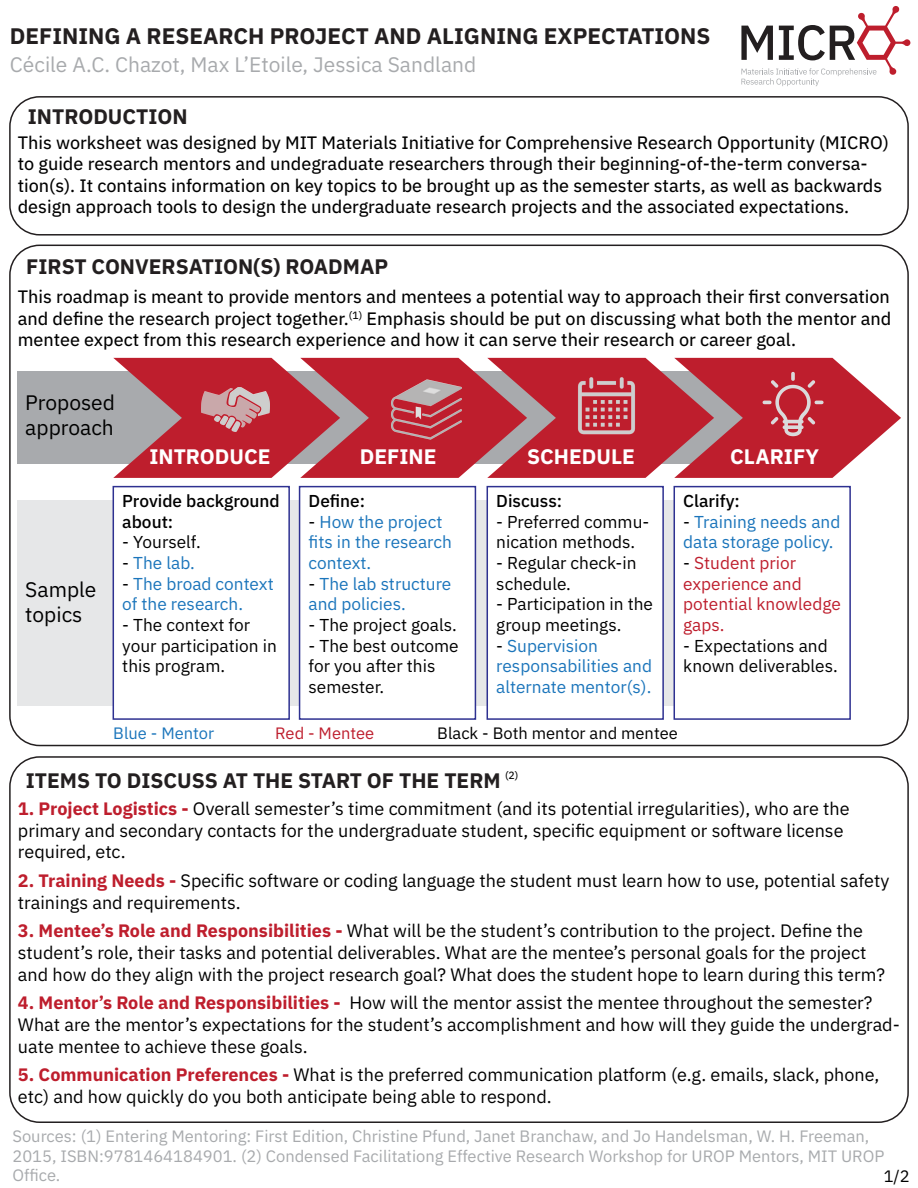
<style>
.page{position:relative;width:918px;height:1188px;background:#fff}
.page>*{position:absolute;margin:0;border:0;box-sizing:border-box;transform-origin:0 0}
.t1{font:700 22.5px "IBM Plex Sans";color:#231f20}
.t2{font:700 21px "IBM Plex Sans";color:#231f20}
.t3{font:21px "IBM Plex Sans";color:#a8aaad}
.t4{font:700 21px "IBM Plex Sans";color:#fff}
.t5{font:21px/25.2px "IBM Plex Sans";color:#000}
.t6{font:18px/21.6px "IBM Plex Sans";color:#000}
.t7{font:18px/21.6px "IBM Plex Sans Text";color:#000}
.t8{font:17.25px/20.7px "IBM Plex Sans";color:#000}
.t9{font:17.25px/20.7px "IBM Plex Sans";color:#1b75bb}
.t10{font:17.25px/20.7px "IBM Plex Sans";color:#be1e2d}
.t11{font:500 17.25px "IBM Plex Sans";color:#000}
.t12{font:16.5px/19.8px "IBM Plex Sans";color:#a8aaad}
.t13{font:16.5px "IBM Plex Sans";color:#000}
.t14{font:16.5px "IBM Plex Sans";color:#1b75bb}
.t15{font:16.5px "IBM Plex Sans";color:#be1e2d}
.s1{color:#000}
.s2{font-weight:700;color:#be1e2d}
</style>
<div class="page">
<div style="left:18px;top:500px;width:818px;height:206px;background:#e6e7e8"></div>
<div style="left:113px;top:486px;width:177px;height:234px;background:#fff;border:2px solid #2e3191"></div>
<div style="left:299px;top:486px;width:177px;height:234px;background:#fff;border:2px solid #2e3191"></div>
<div style="left:487px;top:486px;width:177px;height:234px;background:#fff;border:2px solid #2e3191"></div>
<div style="left:674px;top:486px;width:177px;height:234px;background:#fff;border:2px solid #2e3191"></div>
<div style="left:9px;top:756px;width:900px;height:367px;border:2px solid #231f20;border-radius:30px"></div>
<svg style="left:741px;top:6px;width:169px;height:80px"></svg>
<div style="left:9px;top:96px;width:900px;height:140px;border:2px solid #231f20;border-radius:30px"></div>
<div style="left:18px;top:372px;width:818px;height:92px;background:#a8aaad"></div>
<svg style="left:113px;top:358px;width:788px;height:120px"></svg>
<img style="left:389px;top:371px;width:76px;height:77px">
<img style="left:201px;top:387px;width:68px;height:45px">
<img style="left:559px;top:362px;width:94px;height:95px">
<img style="left:761px;top:371px;width:65px;height:66px">
<h3 class="t1" style="left:10px;top:18px;width:702px">DEFINING A RESEARCH PROJECT AND ALIGNING EXPECTATIONS</h3>
<p class="t3" style="left:10px;top:48px;width:468px">Cécile A.C. Chazot, Max L’Etoile, Jessica Sandland</p>
<p class="t2" style="left:28px;top:99px;width:161px">INTRODUCTION</p>
<p class="t7" style="left:18px;top:130px;width:873px">This worksheet was designed by MIT Materials Initiative for Comprehensive Research Opportunity (MICRO) to guide research mentors and undegraduate researchers through their beginning-of-the-term conversa&shy;tion(s). It contains information on key topics to be brought up as the semester starts, as well as backwards design approach tools to design the undergraduate research projects and the associated expectations.</p>
<p class="t2" style="left:26px;top:250px;width:364px">FIRST CONVERSATION(S) ROADMAP</p>
<p class="t7" style="left:18px;top:285px;width:875px;text-align:justify">This roadmap is meant to provide mentors and mentees a potential way to approach their first conversation and define the research project together.<sup>(1)</sup> Emphasis should be put on discussing what both the mentor and mentee expect from this research experience and how it can serve their research or career goal.</p>
<p class="t5" style="left:25px;top:388px;width:91px">Proposed approach</p>
<p class="t4" style="left:149px;top:440px;width:123px">INTRODUCE</p>
<p class="t4" style="left:360px;top:440px;width:78px">DEFINE</p>
<p class="t4" style="left:527px;top:440px;width:109px">SCHEDULE</p>
<p class="t4" style="left:730px;top:440px;width:90px">CLARIFY</p>
<p class="t11" style="left:122px;top:487px;width:159px">Provide background</p>
<p class="t11" style="left:309px;top:487px;width:58px">Define:</p>
<p class="t11" style="left:496px;top:487px;width:67px">Discuss:</p>
<p class="t11" style="left:683px;top:487px;width:58px">Clarify:</p>
<p class="t11" style="left:122px;top:508px;width:53px">about:</p>
<p class="t9" style="left:309px;top:510px;width:135px"><span class="s1">-</span> How the project</p>
<p class="t8" style="left:496px;top:510px;width:155px">- Preferred commu-</p>
<p class="t9" style="left:683px;top:510px;width:159px"><span class="s1">-</span> Training needs and</p>
<p class="t8" style="left:122px;top:530px;width:80px">- Yourself.</p>
<p class="t9" style="left:309px;top:530px;width:145px">fits in the research</p>
<p class="t8" style="left:496px;top:530px;width:140px">nication methods.</p>
<p class="t9" style="left:683px;top:530px;width:152px">data storage policy.</p>
<p class="t9" style="left:122px;top:551px;width:74px"><span class="s1">-</span> The lab.</p>
<p class="t9" style="left:309px;top:551px;width:64px">context.</p>
<p class="t8" style="left:496px;top:551px;width:142px">- Regular check-in</p>
<p class="t10" style="left:683px;top:551px;width:114px"><span class="s1">-</span> Student prior</p>
<p class="t5" style="left:25px;top:575px;width:73px">Sample topics</p>
<p class="t9" style="left:122px;top:572px;width:153px"><span class="s1">-</span> The broad context of the research.</p>
<p class="t8" style="left:122px;top:613px;width:129px">- The context for</p>
<p class="t9" style="left:309px;top:572px;width:144px"><span class="s1">-</span> The lab structure and policies.</p>
<p class="t8" style="left:309px;top:613px;width:150px">- The project goals.</p>
<p class="t8" style="left:496px;top:572px;width:76px">schedule.</p>
<p class="t8" style="left:496px;top:592px;width:158px">- Participation in the group meetings.</p>
<p class="t10" style="left:683px;top:572px;width:159px">experience and potential knowledge gaps.</p>
<p class="t8" style="left:122px;top:634px;width:156px">your participation in</p>
<p class="t8" style="left:309px;top:634px;width:152px">- The best outcome</p>
<p class="t9" style="left:496px;top:634px;width:103px"><span class="s1">-</span> Supervision</p>
<p class="t8" style="left:683px;top:634px;width:146px">- Expectations and</p>
<p class="t8" style="left:122px;top:655px;width:104px">this program.</p>
<p class="t8" style="left:309px;top:655px;width:128px">for you after this</p>
<p class="t9" style="left:496px;top:655px;width:157px">responsabilities and</p>
<p class="t8" style="left:683px;top:655px;width:156px">known deliverables.</p>
<p class="t8" style="left:309px;top:675px;width:77px">semester.</p>
<p class="t9" style="left:496px;top:675px;width:157px">alternate mentor(s).</p>
<p class="t14" style="left:113px;top:721px;width:102px">Blue - Mentor</p>
<p class="t15" style="left:275px;top:721px;width:100px">Red - Mentee</p>
<p class="t13" style="left:437px;top:721px;width:242px">Black - Both mentor and mentee</p>
<p class="t2" style="left:26px;top:764px;width:494px">ITEMS TO DISCUSS AT THE START OF THE TERM <sup>(2)</sup></p>
<p class="t6" style="left:18px;top:796px;width:833px"><span class="s2">1. Project Logistics -</span> Overall semester’s time commitment (and its potential irregularities), who are the primary and secondary contacts for the undergraduate student, specific equipment or software license required, etc.</p>
<p class="t6" style="left:18px;top:868px;width:873px"><span class="s2">2. Training Needs -</span> Specific software or coding language the student must learn how to use, potential safety trainings and requirements.</p>
<p class="t6" style="left:18px;top:919px;width:869px"><span class="s2">3. Mentee’s Role and Responsibilities -</span> What will be the student’s contribution to the project. Define the student’s role, their tasks and potential deliverables. What are the mentee’s personal goals for the project and how do they align with the project research goal? What does the student hope to learn during this term?</p>
<p class="t6" style="left:18px;top:991px;width:883px"><span class="s2">4. Mentor’s Role and Responsibilities -</span> How will the mentor assist the mentee throughout the semester?<br>What are the mentor’s expectations for the student’s accomplishment and how will they guide the undergrad&shy;uate mentee to achieve these goals.</p>
<p class="t6" style="left:18px;top:1063px;width:863px"><span class="s2">5. Communication Preferences -</span> What is the preferred communication platform (e.g. emails, slack, phone, etc) and how quickly do you both anticipate being able to respond.</p>
<p class="t12" style="left:12px;top:1125px;width:873px">Sources: (1) Entering Mentoring: First Edition, Christine Pfund, Janet Branchaw, and Jo Handelsman, W. H. Freeman,<br>2015, ISBN:9781464184901. (2) Condensed Facilitationg Effective Research Workshop for UROP Mentors, MIT UROP<br>Office.</p>
<p class="t13" style="left:884px;top:1163px;width:28px">1/2</p>
</div>
